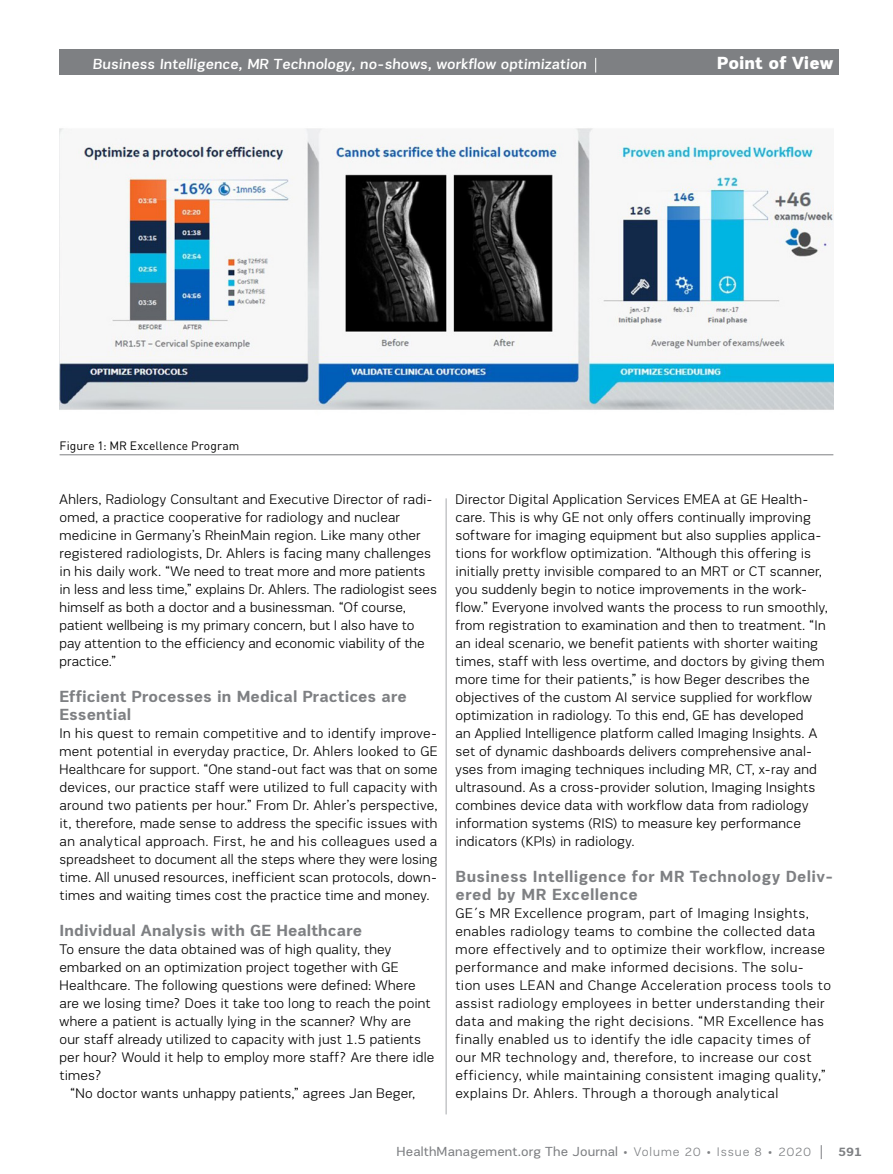
<style>
.page{position:relative;width:893px;height:1174px;background:#fff}
.page>*{position:absolute;margin:0;border:0;box-sizing:border-box;transform-origin:0 0}
.t1{font:900 18px "PRC Fidelity";color:#fff}
.t2{font:700 16.5px/18px "PRC Fidelity";letter-spacing:.015em;color:#7e8083}
.t3{font:500 15px "PRC Fidelity";color:#fff}
.t4{font:300 14.25px/18px "PRC Fidelity";letter-spacing:.015em;color:#000}
.t5{font:13.5px "PRC Fidelity";letter-spacing:.01em;color:#7e8083}
.t6{font:700 12.75px "PRC Fidelity";color:#7e8083}
.t7{font:12px "DIN Pro";letter-spacing:.005em;color:#000}
.s1{font-weight:300;font-size:12.75px}
</style>
<div class="page">
<svg style="left:821px;top:1145px;width:1px;height:14px"></svg>
<div style="left:60px;top:50px;width:779px;height:25px;background:#7e8083"></div>
<svg style="left:595px;top:58px;width:1px;height:14px"></svg>
<img style="left:60px;top:128px;width:773px;height:282px">
<hr style="left:446px;top:498px;width:1px;height:616px;background:#a7a9ac">
<hr style="left:60px;top:454px;width:773px;height:1px;background:#7e8083">
<p class="t3" style="left:92px;top:56px;width:497px">Business Intelligence, MR Technology, no-shows, workflow optimization</p>
<p class="t1" style="left:717px;top:52px;width:118px">Point of View</p>
<p class="t7" style="left:60px;top:438px;width:181px">Figure 1: MR Excellence Program</p>
<p class="t4" style="left:60px;top:490px;width:379px">Ahlers, Radiology Consultant and Executive Director of radi&shy;omed, a practice cooperative for radiology and nuclear medicine in Germany’s RheinMain region. Like many other registered radiologists, Dr. Ahlers is facing many challenges in his daily work. “We need to treat more and more patients in less and less time,” explains Dr. Ahlers. The radiologist sees himself as both a doctor and a businessman. “Of course, patient wellbeing is my primary concern, but I also have to pay attention to the efficiency and economic viability of the practice.”</p>
<p class="t2" style="left:60px;top:687px;width:349px">Efficient Processes in Medical Practices are<br>Essential</p>
<p class="t4" style="left:60px;top:724px;width:379px;text-align:justify">In his quest to remain competitive and to identify improve&shy;ment potential in everyday practice, Dr. Ahlers looked to GE Healthcare for support. “One stand-out fact was that on some devices, our practice staff were utilized to full capacity with around two patients per hour.” From Dr. Ahler’s perspective, it, therefore, made sense to address the specific issues with an analytical approach. First, he and his colleagues used a spreadsheet to document all the steps where they were losing time. All unused resources, inefficient scan protocols, down&shy;times and waiting times cost the practice time and money.</p>
<p class="t2" style="left:60px;top:921px;width:304px">Individual Analysis with GE Healthcare</p>
<p class="t4" style="left:60px;top:940px;width:376px">To ensure the data obtained was of high quality, they embarked on an optimization project together with GE Healthcare. The following questions were defined: Where are we losing time? Does it take too long to reach the point where a patient is actually lying in the scanner? Why are our staff already utilized to capacity with just 1.5 patients per hour? Would it help to employ more staff? Are there idle times?</p>
<p class="t4" style="left:70px;top:1084px;width:347px">“No doctor wants unhappy patients,” agrees Jan Beger,</p>
<p class="t4" style="left:455px;top:490px;width:374px">Director Digital Application Services EMEA at GE Health&shy;care. This is why GE not only offers continually improving software for imaging equipment but also supplies applica&shy;tions for workflow optimization. “Although this offering is initially pretty invisible compared to an MRT or CT scanner, you suddenly begin to notice improvements in the work&shy;flow.” Everyone involved wants the process to run smoothly, from registration to examination and then to treatment. “In an ideal scenario, we benefit patients with shorter waiting times, staff with less overtime, and doctors by giving them more time for their patients,” is how Beger describes the objectives of the custom AI service supplied for workflow optimization in radiology. To this end, GE has developed<br>an Applied Intelligence platform called Imaging Insights. A set of dynamic dashboards delivers comprehensive anal&shy;yses from imaging techniques including MR, CT, x-ray and ultrasound. As a cross-provider solution, Imaging Insights combines device data with workflow data from radiology information systems (RIS) to measure key performance indicators (KPIs) in radiology.</p>
<p class="t2" style="left:455px;top:867px;width:379px">Business Intelligence for MR Technology Deliv&shy;ered by MR Excellence</p>
<p class="t4" style="left:455px;top:904px;width:377px">GE´s MR Excellence program, part of Imaging Insights, enables radiology teams to combine the collected data more effectively and to optimize their workflow, increase performance and make informed decisions. The solu&shy;tion uses LEAN and Change Acceleration process tools to assist radiology employees in better understanding their data and making the right decisions. “MR Excellence has finally enabled us to identify the idle capacity times of our MR technology and, therefore, to increase our cost efficiency, while maintaining consistent imaging quality,” explains Dr. Ahlers. Through a thorough analytical</p>
<p class="t5" style="left:396px;top:1144px;width:416px">HealthManagement.org The Journal <span class="s1">• Volume 20 • Issue 8 • 2020</span></p>
<p class="t6" style="left:838px;top:1144px;width:25px">591</p>
</div>
